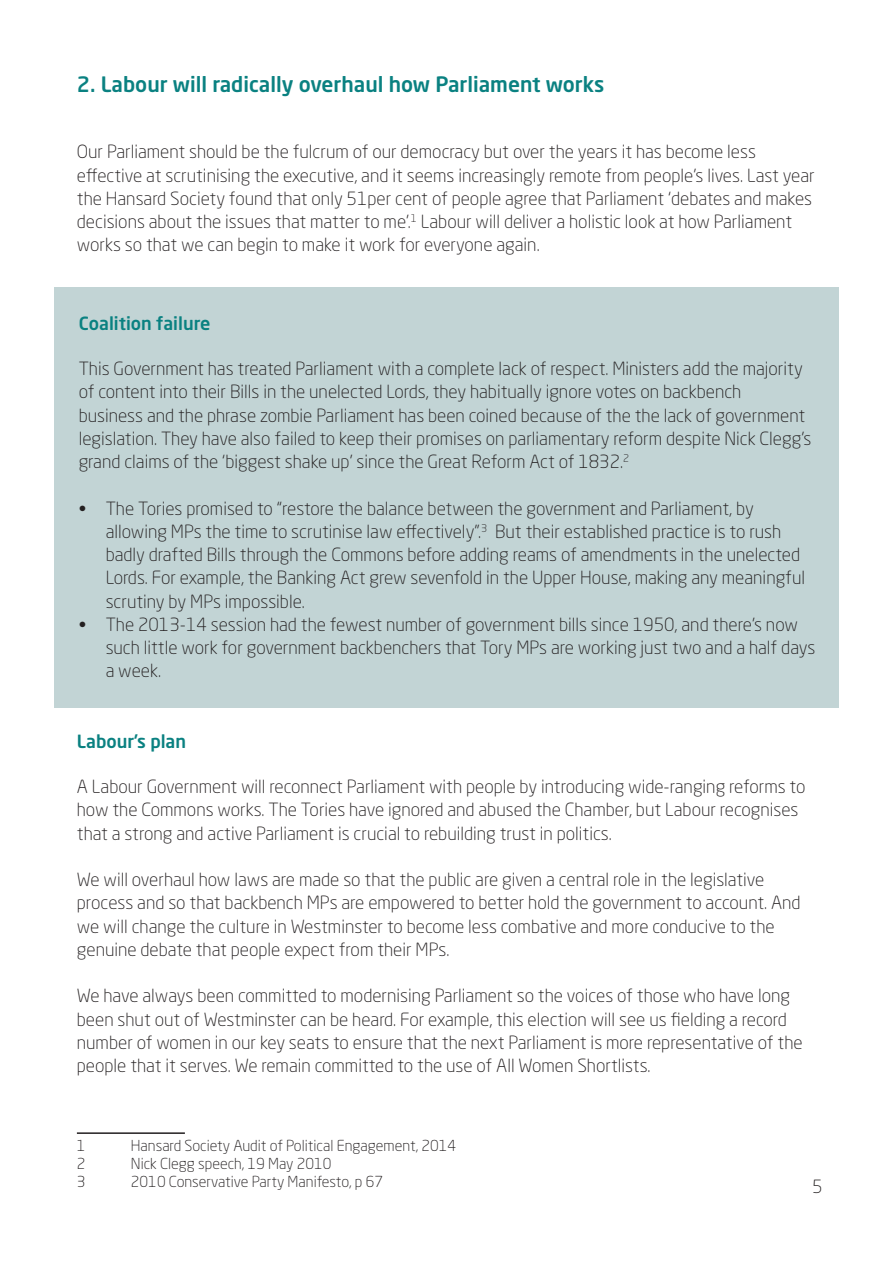
<style>
.page{position:relative;width:893px;height:1263px;background:#fff}
.page>*{position:absolute;margin:0;border:0;box-sizing:border-box;transform-origin:0 0}
.t1{font:500 21px "Neo Sans Std";color:#0a8181}
.t2{font:300 18px/23.2px "Neo Sans Std";color:#231f20}
.t3{font:500 18px "Neo Sans Std";color:#0a8181}
.t4{font:300 15px "Neo Sans Std";color:#231f20}
</style>
<div class="page">
<hr style="left:77px;top:1132px;width:108px;height:2px;background:#231f20">
<div style="left:55px;top:287px;width:784px;height:420px;background:#c2d4d5"></div>
<p class="t1" style="left:77px;top:71px;width:529px">2. Labour will radically overhaul how Parliament works</p>
<p class="t2" style="left:77px;top:140px;width:739px">Our Parliament should be the fulcrum of our democracy but over the years it has become less effective at scrutinising the executive, and it seems increasingly remote from people’s lives. Last year the Hansard Society found that only 51per cent of people agree that Parliament ‘debates and makes decisions about the issues that matter to me’.<sup>1</sup> Labour will deliver a holistic look at how Parliament works so that we can begin to make it work for everyone again.</p>
<p class="t3" style="left:79px;top:312px;width:133px">Coalition failure</p>
<p class="t2" style="left:79px;top:357px;width:734px">This Government has treated Parliament with a complete lack of respect. Ministers add the majority of content into their Bills in the unelected Lords, they habitually ignore votes on backbench<br>business and the phrase zombie Parliament has been coined because of the the lack of government legislation. They have also failed to keep their promises on parliamentary reform despite Nick Clegg’s grand claims of the ‘biggest shake up’ since the Great Reform Act of 1832.<sup>2</sup></p>
<p class="t2" style="left:106px;top:496px;width:701px;text-indent:-27px">• The Tories promised to “restore the balance between the government and Parliament, by allowing MPs the time to scrutinise law effectively”.<sup>3</sup> But their established practice is to rush badly drafted Bills through the Commons before adding reams of amendments in the unelected Lords. For example, the Banking Act grew sevenfold in the Upper House, making any meaningful scrutiny by MPs impossible.</p>
<p class="t2" style="left:106px;top:612px;width:711px;text-indent:-27px">• The 2013-14 session had the fewest number of government bills since 1950, and there’s now such little work for government backbenchers that Tory MPs are working just two and a half days a week.</p>
<p class="t3" style="left:77px;top:730px;width:111px">Labour’s plan</p>
<p class="t2" style="left:77px;top:775px;width:730px">A Labour Government will reconnect Parliament with people by introducing wide-ranging reforms to how the Commons works. The Tories have ignored and abused the Chamber, but Labour recognises that a strong and active Parliament is crucial to rebuilding trust in politics.</p>
<p class="t2" style="left:77px;top:868px;width:725px">We will overhaul how laws are made so that the public are given a central role in the legislative process and so that backbench MPs are empowered to better hold the government to account. And we will change the culture in Westminster to become less combative and more conducive to the genuine debate that people expect from their MPs.</p>
<p class="t2" style="left:77px;top:984px;width:727px">We have always been committed to modernising Parliament so the voices of those who have long been shut out of Westminster can be heard. For example, this election will see us fielding a record number of women in our key seats to ensure that the next Parliament is more representative of the people that it serves. We remain committed to the use of All Women Shortlists.</p>
<p class="t4" style="left:77px;top:1137px;width:10px">1</p>
<p class="t4" style="left:131px;top:1137px;width:327px">Hansard Society Audit of Political Engagement, 2014</p>
<p class="t4" style="left:77px;top:1155px;width:10px">2</p>
<p class="t4" style="left:131px;top:1155px;width:202px">Nick Clegg speech, 19 May 2010</p>
<p class="t4" style="left:77px;top:1173px;width:10px">3</p>
<p class="t4" style="left:131px;top:1173px;width:254px">2010 Conservative Party Manifesto, p 67</p>
<p class="t2" style="left:812px;top:1175px;width:12px">5</p>
</div>
